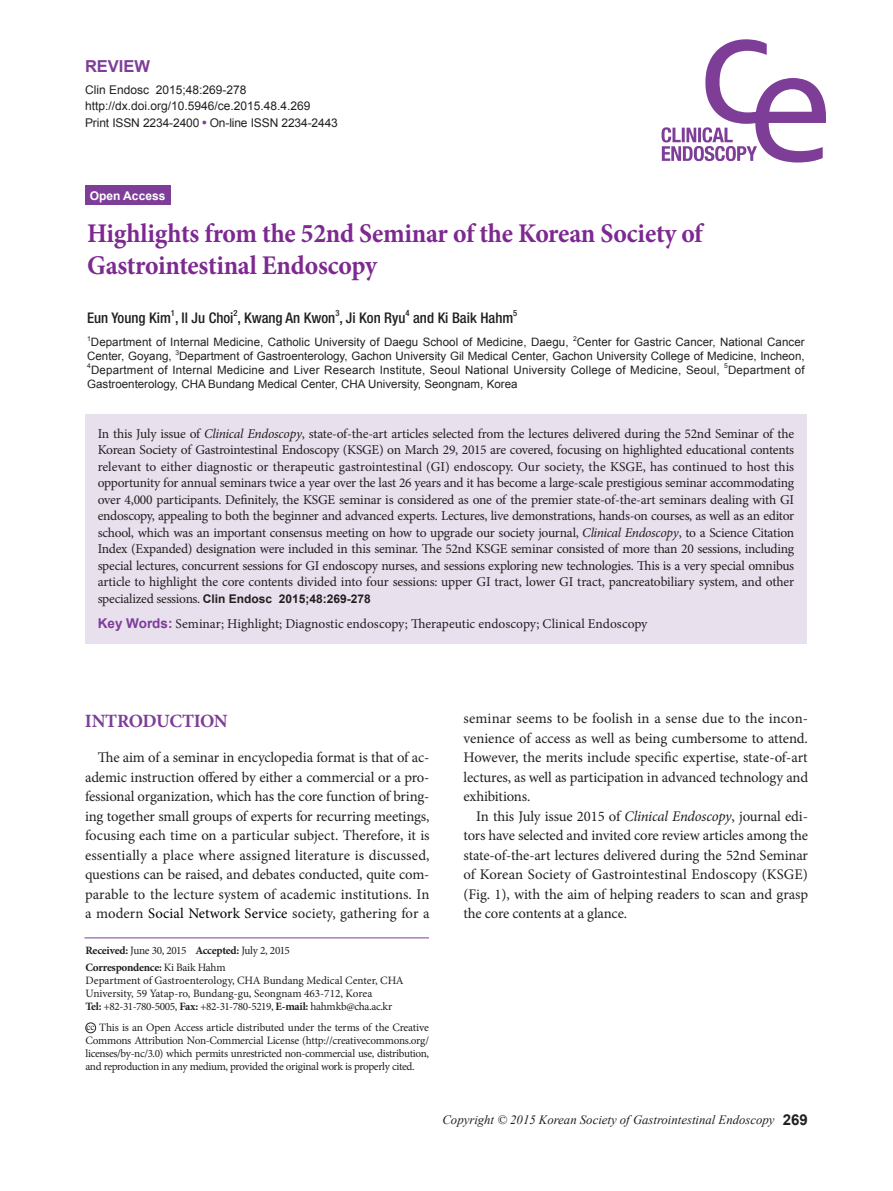
<style>
.page{position:relative;width:893px;height:1191px;background:#fff}
.page>*{position:absolute;margin:0;border:0;box-sizing:border-box;transform-origin:0 0}
.논문_타이틀{font:700 27px/32.4px "Minion Pro";letter-spacing:-.01em;color:#7d2991;scale:.95 1}
.타이틀_서론{font:700 18.75px "Minion Pro";letter-spacing:-.02em;color:#7e3e98}
.t1{font:700 16.5px "Arial";color:#7e3e98}
.본문{font:14.7px/19.5px "Minion Pro";letter-spacing:-.01em;color:#231f20;text-align:justify}
.저자명{font:500 condensed 14.7px "Helvetica Neue";color:#231f20}
.t2{font:13.5px/16.5px "Minion Pro";letter-spacing:-.005em;color:#231f20;text-align:justify}
.t3{font:italic 12.75px "Times New Roman";color:#231f20}
.t4{font:12px "Arial";color:#231f20}
.t5{font:700 12px "Arial";color:#231f20}
.t6{font:700 12px "Arial";color:#fff}
.저자소속{font:11.55px "Arial";letter-spacing:.005em;color:#231f20}
.책임저자{font:11.25px/13px "Minion Pro";letter-spacing:-.015em;color:#231f20}
.책임저자-2{font:11.25px "Minion Pro";letter-spacing:-.035em;color:#231f20}
.책임저자-3{font:700 11.25px "Minion Pro";letter-spacing:-.025em;color:#231f20}
.t7{font:9.3px "Times New Roman";color:#231f20}
.저자명-2{font:500 condensed 8.55px "Helvetica Neue";color:#231f20}
.저자소속-2{font:6.75px "Arial";color:#231f20}
.s1{font-family:"Helvetica";font-stretch:condensed;color:#7e3e98}
.s2{font-style:italic}
.s3{font-family:"Minion Pro";font-weight:400;font-size:13.5px}
.s4{font-family:"Arial";font-weight:700;color:#7e3e98}
.s5{color:#000}
.s6{font-weight:700}
.s7{font-weight:400}
.s8{font-family:"Arial";font-weight:700;font-style:normal;font-size:15px}
</style>
<div class="page">
<svg style="left:661px;top:39px;width:165px;height:123px"></svg>
<div style="left:85px;top:414px;width:722px;height:229px;background:#e9e0ee"></div>
<div style="left:85px;top:186px;width:85px;height:19px;background:#7e3e98"></div>
<div style="left:86px;top:1022px;width:10px;height:10px;border:1px solid #231f20;border-radius:50%"></div>
<hr style="left:85px;top:937px;width:344px;height:1px;background:#7e3e98">
<p class="t1" style="left:85px;top:56px;width:67px">REVIEW</p>
<p class="t4" style="left:85px;top:82px;width:163px">Clin Endosc 2015;48:269-278</p>
<p class="t4" style="left:85px;top:98px;width:227px">http://dx.doi.org/10.5946/ce.2015.48.4.269</p>
<p class="t4" style="left:85px;top:114px;width:254px">Print ISSN 2234-2400 <span class="s1">•</span> On-line ISSN 2234-2443</p>
<p class="t6" style="left:90px;top:187px;width:77px">Open Access</p>
<p class="논문_타이틀" style="left:87px;top:217px;width:649px">Highlights from the 52nd Seminar of the Korean Society of<br>Gastrointestinal Endoscopy</p>
<p class="저자명" style="left:87px;top:309px;width:320px">Eun Young Kim , Il Ju Choi , Kwang An Kwon , Ji Kon Ryu</p>
<p class="저자명-2" style="left:171px;top:307px;width:6px">1</p>
<p class="저자명-2" style="left:234px;top:307px;width:6px">2</p>
<p class="저자명-2" style="left:335px;top:307px;width:6px">3</p>
<p class="저자명-2" style="left:406px;top:307px;width:6px">4</p>
<p class="저자명" style="left:413px;top:309px;width:102px">and Ki Baik Hahm</p>
<p class="저자명-2" style="left:513px;top:307px;width:6px">5</p>
<p class="저자소속-2" style="left:87px;top:334px;width:5px">1</p>
<p class="저자소속" style="left:91px;top:335px;width:479px">Department of Internal Medicine, Catholic University of Daegu School of Medicine, Daegu,</p>
<p class="저자소속-2" style="left:573px;top:334px;width:5px">2</p>
<p class="저자소속" style="left:577px;top:335px;width:229px">Center for Gastric Cancer, National Cancer</p>
<p class="저자소속" style="left:87px;top:348px;width:86px">Center, Goyang,</p>
<p class="저자소속-2" style="left:176px;top:348px;width:5px">3</p>
<p class="저자소속" style="left:179px;top:348px;width:627px">Department of Gastroenterology, Gachon University Gil Medical Center, Gachon University College of Medicine, Incheon,</p>
<p class="저자소속-2" style="left:87px;top:362px;width:5px">4</p>
<p class="저자소속" style="left:91px;top:362px;width:630px">Department of Internal Medicine and Liver Research Institute, Seoul National University College of Medicine, Seoul,</p>
<p class="저자소속-2" style="left:724px;top:362px;width:5px">5</p>
<p class="저자소속" style="left:728px;top:362px;width:78px">Department of</p>
<p class="저자소속" style="left:87px;top:376px;width:432px">Gastroenterology, CHA Bundang Medical Center, CHA University, Seongnam, Korea</p>
<p class="t2" style="left:98px;top:425px;width:698px">In this July issue of <span class="s2">Clinical Endoscopy</span>, state-of-the-art articles selected from the lectures delivered during the 52nd Seminar of the Korean Society of Gastrointestinal Endoscopy (KSGE) on March 29, 2015 are covered, focusing on highlighted educational contents relevant to either diagnostic or therapeutic gastrointestinal (GI) endoscopy. Our society, the KSGE, has continued to host this opportunity for annual seminars twice a year over the last 26 years and it has become a large-scale prestigious seminar accommodating over 4,000 participants. Definitely, the KSGE seminar is considered as one of the premier state-of-the-art seminars dealing with GI endoscopy, appealing to both the beginner and advanced experts. Lectures, live demonstrations, hands-on courses, as well as an editor school, which was an important consensus meeting on how to upgrade our society journal, <span class="s2">Clinical Endoscopy</span>, to a Science Citation Index (Expanded) designation were included in this seminar. The 52nd KSGE seminar consisted of more than 20 sessions, including special lectures, concurrent sessions for GI endoscopy nurses, and sessions exploring new technologies. This is a very special omnibus article to highlight the core contents divided into four sessions: upper GI tract, lower GI tract, pancreatobiliary system, and other</p>
<p class="t5" style="left:98px;top:590px;width:275px"><span class="s3">specialized sessions.</span> Clin Endosc 2015;48:269-278</p>
<p class="t2" style="left:98px;top:615px;width:551px"><span class="s4">Key Words:</span> Seminar; Highlight; Diagnostic endoscopy; Therapeutic endoscopy; Clinical Endoscopy</p>
<p class="타이틀_서론" style="left:85px;top:707px;width:144px">INTRODUCTION</p>
<p class="본문" style="left:85px;top:748px;width:346px;text-indent:13px">The aim of a seminar in encyclopedia format is that of ac&shy;ademic instruction offered by either a commercial or a pro&shy;fessional organization, which has the core function of bring&shy;ing together small groups of experts for recurring meetings, focusing each time on a particular subject. Therefore, it is essentially a place where assigned literature is discussed, questions can be raised, and debates conducted, quite com&shy;parable to the lecture system of academic institutions. In a modern <span class="s5">Social Network Service</span> society, gathering for a</p>
<p class="책임저자-2" style="left:85px;top:943px;width:206px"><span class="s6">Received:</span> June 30, 2015 <span class="s6">Accepted:</span> July 2, 2015</p>
<p class="책임저자-3" style="left:85px;top:959px;width:142px">Correspondence: <span class="s7">Ki Baik Hahm</span></p>
<p class="책임저자" style="left:86px;top:974px;width:320px">Department of Gastroenterology, CHA Bundang Medical Center, CHA<br>University, 59 Yatap-ro, Bundang-gu, Seongnam 463-712, Korea</p>
<p class="책임저자" style="left:85px;top:999px;width:308px"><span class="s6">Tel:</span> +82-31-780-5005, <span class="s6">Fax:</span> +82-31-780-5219, <span class="s6">E-mail:</span> hahmkb@cha.ac.kr</p>
<p class="t7" style="left:86px;top:1021px;width:10px">cc</p>
<p class="책임저자" style="left:85px;top:1020px;width:345px;text-align:justify;text-indent:14px">This is an Open Access article distributed under the terms of the Creative Commons Attribution Non-Commercial License (http://creativecommons.org/ licenses/by-nc/3.0) which permits unrestricted non-commercial use, distribution, and reproduction in any medium, provided the original work is properly cited.</p>
<p class="본문" style="left:463px;top:709px;width:346px">seminar seems to be foolish in a sense due to the incon&shy;venience of access as well as being cumbersome to attend.<br>However, the merits include specific expertise, state-of-art lectures, as well as participation in advanced technology and exhibitions.</p>
<p class="본문" style="left:463px;top:806px;width:346px;text-indent:13px">In this July issue 2015 of <span class="s2">Clinical Endoscopy</span>, journal edi&shy;tors have selected and invited core review articles among the state-of-the-art lectures delivered during the 52nd Seminar of Korean Society of Gastrointestinal Endoscopy (KSGE) (Fig. 1), with the aim of helping readers to scan and grasp the core contents at a glance.</p>
<p class="t3" style="left:442px;top:1110px;width:367px">Copyright © 2015 Korean Society of Gastrointestinal Endoscopy <span class="s8">269</span></p>
</div>
